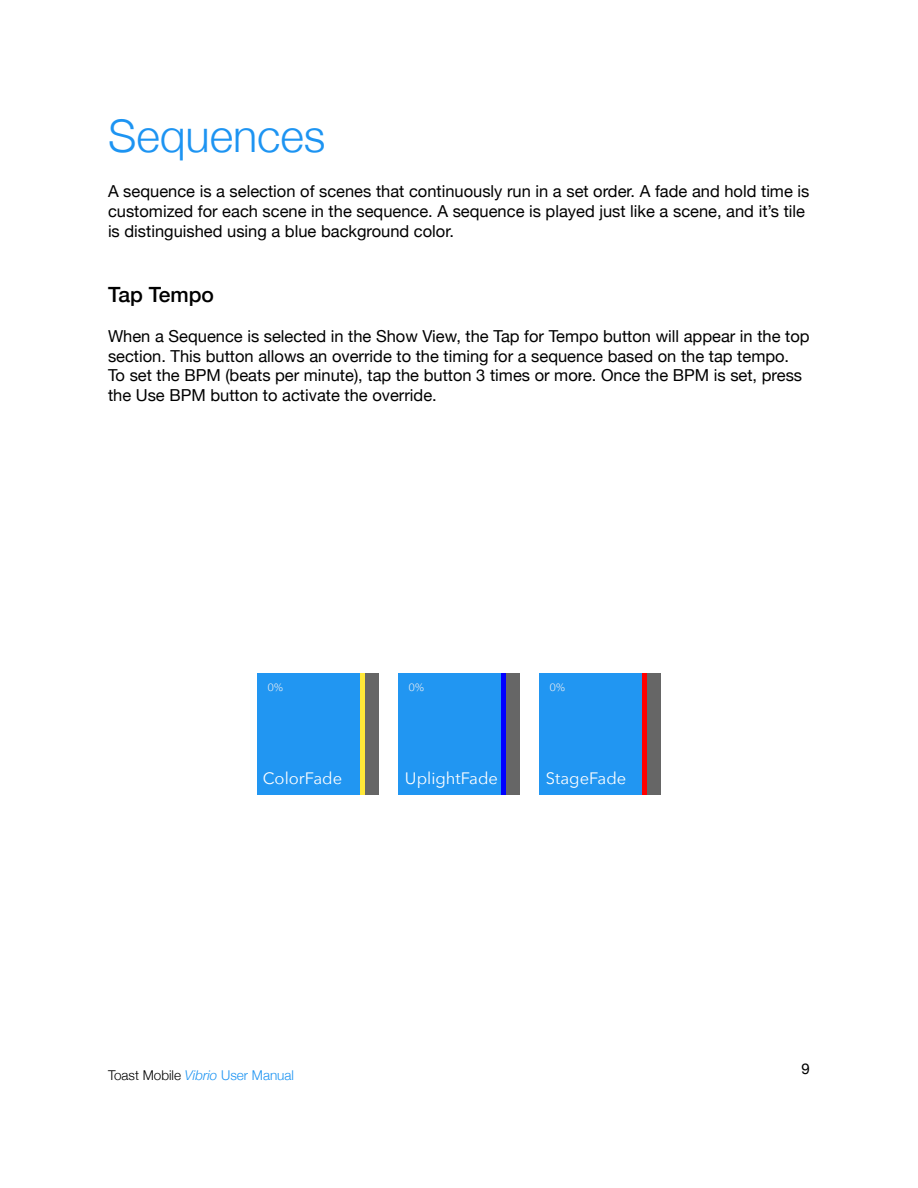
<style>
.page{position:relative;width:918px;height:1188px;background:#fff}
.page>*{position:absolute;margin:0;border:0;box-sizing:border-box;transform-origin:0 0}
.t1{font:300 45px "Helvetica Neue";color:#1d94f2}
.t2{font:500 21px "Helvetica Neue";color:#000}
.t3{font:16.5px/19.8px "Helvetica Neue";color:#000}
.t4{font:16.5px "Avenir Next";color:#fff}
.t5{font:15px "Helvetica Neue";color:#000}
.t6{font:300 13.5px "Helvetica Neue";color:#000}
.t7{font:300 10.8px "Helvetica Neue";color:#f2f2f2}
.s1{font-style:italic;color:#1d94f2}
.s2{color:#1d94f2}
</style>
<div class="page">
<div style="left:257px;top:674px;width:122px;height:121px;background:#2196f2"></div>
<div style="left:361px;top:674px;width:18px;height:121px;background:#666"></div>
<hr style="left:360px;top:674px;width:4px;height:121px;background:#ffe838">
<div style="left:398px;top:674px;width:122px;height:121px;background:#2196f2"></div>
<div style="left:502px;top:674px;width:18px;height:121px;background:#666"></div>
<hr style="left:501px;top:674px;width:4px;height:121px;background:#00f">
<div style="left:539px;top:674px;width:122px;height:121px;background:#2196f2"></div>
<div style="left:643px;top:674px;width:18px;height:121px;background:#666"></div>
<hr style="left:642px;top:674px;width:4px;height:121px;background:#f00">
<h1 class="t1" style="left:108px;top:99px;width:219px">Sequences</h1>
<p class="t3" style="left:108px;top:182px;width:703px">A sequence is a selection of scenes that continuously run in a set order. A fade and hold time is customized for each scene in the sequence. A sequence is played just like a scene, and it’s tile is distinguished using a blue background color.</p>
<p class="t2" style="left:108px;top:278px;width:108px">Tap Tempo</p>
<p class="t3" style="left:108px;top:327px;width:703px">When a Sequence is selected in the Show View, the Tap for Tempo button will appear in the top section. This button allows an override to the timing for a sequence based on the tap tempo.<br>To set the BPM (beats per minute), tap the button 3 times or more. Once the BPM is set, press the Use BPM button to activate the override.</p>
<p class="t7" style="left:268px;top:678px;width:17px">0%</p>
<p class="t7" style="left:409px;top:678px;width:17px">0%</p>
<p class="t7" style="left:550px;top:678px;width:17px">0%</p>
<p class="t4" style="left:263px;top:764px;width:81px">ColorFade</p>
<p class="t4" style="left:405px;top:764px;width:94px">UplightFade</p>
<p class="t4" style="left:546px;top:764px;width:82px">StageFade</p>
<p class="t6" style="left:108px;top:1064px;width:188px">Toast Mobile <span class="s1">Vibrio</span> <span class="s2">User Manual</span></p>
<p class="t5" style="left:802px;top:1058px;width:10px">9</p>
</div>
